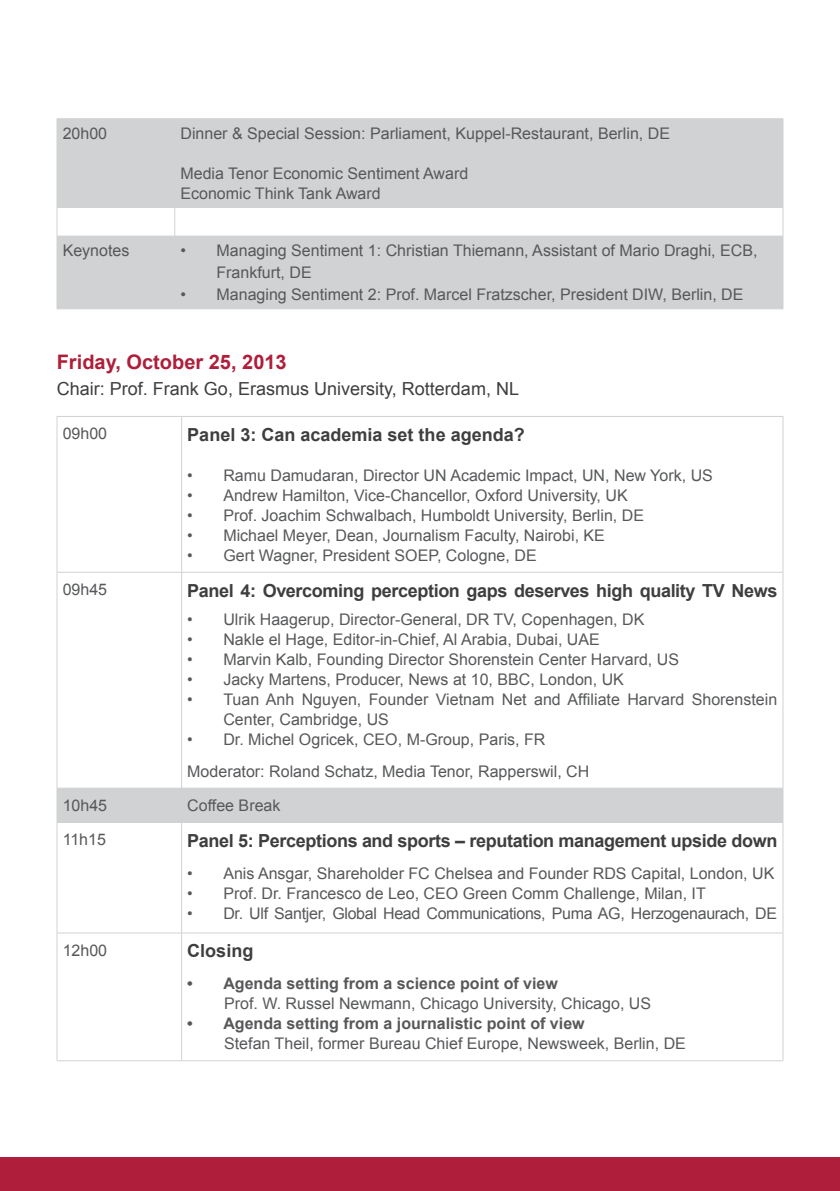
<style>
.page{position:relative;width:840px;height:1191px;background:#fff}
.page>*{position:absolute;margin:0;border:0;box-sizing:border-box;transform-origin:0 0}
.t1{font:700 20px "Arial";color:#af1e3a}
.t2{font:700 18px "Arial";letter-spacing:-.02em;color:#3e3e3f}
.t3{font:18px "Arial";color:#3e3e3f}
.t4{font:700 18px "Arial";color:#3e3e3f}
.t5{font:16px/22px "Arial";color:#57585a}
.t6{font:700 16px "Arial";color:#57585a}
.t7{font:16px "Arial";letter-spacing:-.02em;color:#57585a}
</style>
<div class="page">
<svg style="left:58px;top:119px;width:724px;height:189px;background:#d7d8da"></svg>
<hr style="left:57px;top:118px;width:118px;height:1px;background:#d1d2d4">
<hr style="left:57px;top:119px;width:1px;height:88px;background:#d1d2d4">
<hr style="left:175px;top:118px;width:607px;height:1px;background:#d1d2d4">
<hr style="left:174px;top:119px;width:1px;height:88px;background:#d1d2d4">
<hr style="left:782px;top:119px;width:1px;height:88px;background:#d1d2d4">
<hr style="left:57px;top:207px;width:118px;height:1px;background:#d1d2d4">
<svg style="left:57px;top:208px;width:1px;height:28px"></svg>
<hr style="left:175px;top:207px;width:607px;height:1px;background:#d1d2d4">
<svg style="left:174px;top:208px;width:1px;height:28px"></svg>
<svg style="left:782px;top:208px;width:1px;height:28px"></svg>
<hr style="left:57px;top:236px;width:118px;height:1px;background:#d1d2d4">
<hr style="left:57px;top:236px;width:1px;height:72px;background:#d1d2d4">
<hr style="left:175px;top:236px;width:607px;height:1px;background:#d1d2d4">
<hr style="left:174px;top:236px;width:1px;height:72px;background:#d1d2d4">
<hr style="left:782px;top:236px;width:1px;height:72px;background:#d1d2d4">
<hr style="left:57px;top:308px;width:118px;height:1px;background:#d1d2d4">
<hr style="left:175px;top:308px;width:607px;height:1px;background:#d1d2d4">
<div style="left:58px;top:789px;width:724px;height:33px;background:#d1d2d4"></div>
<hr style="left:57px;top:416px;width:124px;height:1px;background:#d1d2d4">
<hr style="left:57px;top:417px;width:1px;height:155px;background:#d1d2d4">
<hr style="left:181px;top:416px;width:601px;height:1px;background:#d1d2d4">
<hr style="left:181px;top:417px;width:1px;height:155px;background:#d1d2d4">
<hr style="left:782px;top:417px;width:1px;height:155px;background:#d1d2d4">
<hr style="left:57px;top:572px;width:124px;height:1px;background:#d1d2d4">
<hr style="left:57px;top:572px;width:1px;height:216px;background:#d1d2d4">
<hr style="left:181px;top:572px;width:601px;height:1px;background:#d1d2d4">
<hr style="left:181px;top:572px;width:1px;height:216px;background:#d1d2d4">
<hr style="left:782px;top:572px;width:1px;height:216px;background:#d1d2d4">
<hr style="left:57px;top:788px;width:124px;height:1px;background:#d1d2d4">
<hr style="left:57px;top:788px;width:1px;height:34px;background:#d1d2d4">
<hr style="left:181px;top:788px;width:601px;height:1px;background:#d1d2d4">
<hr style="left:181px;top:788px;width:1px;height:34px;background:#d1d2d4">
<hr style="left:782px;top:788px;width:1px;height:34px;background:#d1d2d4">
<hr style="left:57px;top:822px;width:124px;height:1px;background:#d1d2d4">
<hr style="left:57px;top:822px;width:1px;height:110px;background:#d1d2d4">
<hr style="left:181px;top:822px;width:601px;height:1px;background:#d1d2d4">
<hr style="left:181px;top:822px;width:1px;height:110px;background:#d1d2d4">
<hr style="left:782px;top:822px;width:1px;height:110px;background:#d1d2d4">
<hr style="left:57px;top:932px;width:124px;height:1px;background:#d1d2d4">
<hr style="left:57px;top:933px;width:1px;height:127px;background:#d1d2d4">
<hr style="left:181px;top:932px;width:601px;height:1px;background:#d1d2d4">
<hr style="left:181px;top:933px;width:1px;height:127px;background:#d1d2d4">
<hr style="left:782px;top:933px;width:1px;height:127px;background:#d1d2d4">
<hr style="left:57px;top:1060px;width:124px;height:1px;background:#d1d2d4">
<hr style="left:181px;top:1060px;width:601px;height:1px;background:#d1d2d4">
<div style="left:0;top:1157px;width:839px;height:34px;background:#af1e3a"></div>
<p class="t5" style="left:63px;top:122px;width:46px">20h00</p>
<p class="t5" style="left:180px;top:122px;width:491px">Dinner &amp; Special Session: Parliament, Kuppel-Restaurant, Berlin, DE</p>
<p class="t5" style="left:180px;top:162px;width:289px">Media Tenor Economic Sentiment Award</p>
<p class="t5" style="left:180px;top:182px;width:202px">Economic Think Tank Award</p>
<p class="t5" style="left:63px;top:239px;width:68px">Keynotes</p>
<p class="t5" style="left:216px;top:239px;width:542px;text-indent:-36px">• Managing Sentiment 1: Christian Thiemann, Assistant of Mario Draghi, ECB,<br>Frankfurt, DE</p>
<p class="t5" style="left:180px;top:283px;width:564px">• Managing Sentiment 2: Prof. Marcel Fratzscher, President DIW, Berlin, DE</p>
<p class="t1" style="left:57px;top:348px;width:231px">Friday, October 25, 2013</p>
<p class="t3" style="left:57px;top:376px;width:463px">Chair: Prof. Frank Go, Erasmus University, Rotterdam, NL</p>
<p class="t5" style="left:63px;top:423px;width:46px">09h00</p>
<p class="t4" style="left:187px;top:422px;width:339px">Panel 3: Can academia set the agenda?</p>
<p class="t5" style="left:187px;top:464px;width:527px">• Ramu Damudaran, Director UN Academic Impact, UN, New York, US</p>
<p class="t5" style="left:187px;top:484px;width:442px">• Andrew Hamilton, Vice-Chancellor, Oxford University, UK</p>
<p class="t5" style="left:187px;top:504px;width:458px">• Prof. Joachim Schwalbach, Humboldt University, Berlin, DE</p>
<p class="t5" style="left:187px;top:524px;width:419px">• Michael Meyer, Dean, Journalism Faculty, Nairobi, KE</p>
<p class="t5" style="left:187px;top:544px;width:351px">• Gert Wagner, President SOEP, Cologne, DE</p>
<p class="t5" style="left:63px;top:578px;width:46px">09h45</p>
<p class="t2" style="left:187px;top:578px;width:591px">Panel 4: Overcoming perception gaps deserves high quality TV News</p>
<p class="t5" style="left:187px;top:608px;width:458px">• Ulrik Haagerup, Director-General, DR TV, Copenhagen, DK</p>
<p class="t5" style="left:187px;top:628px;width:414px">• Nakle el Hage, Editor-in-Chief, Al Arabia, Dubai, UAE</p>
<p class="t5" style="left:187px;top:648px;width:493px">• Marvin Kalb, Founding Director Shorenstein Center Harvard, US</p>
<p class="t5" style="left:187px;top:668px;width:438px">• Jacky Martens, Producer, News at 10, BBC, London, UK</p>
<p class="t5" style="left:223px;top:689px;width:555px;line-height:20px;text-indent:-36px">• Tuan Anh Nguyen, Founder Vietnam Net and Affiliate Harvard Shorenstein<br>Center, Cambridge, US</p>
<p class="t5" style="left:187px;top:728px;width:359px">• Dr. Michel Ogricek, CEO, M-Group, Paris, FR</p>
<p class="t5" style="left:187px;top:760px;width:403px">Moderator: Roland Schatz, Media Tenor, Rapperswil, CH</p>
<p class="t5" style="left:63px;top:794px;width:46px">10h45</p>
<p class="t5" style="left:187px;top:794px;width:95px">Coffee Break</p>
<p class="t5" style="left:63px;top:828px;width:45px">11h15</p>
<p class="t2" style="left:187px;top:828px;width:591px">Panel 5: Perceptions and sports – reputation management upside down</p>
<p class="t5" style="left:187px;top:862px;width:588px">• Anis Ansgar, Shareholder FC Chelsea and Founder RDS Capital, London, UK</p>
<p class="t5" style="left:187px;top:882px;width:519px">• Prof. Dr. Francesco de Leo, CEO Green Comm Challenge, Milan, IT</p>
<p class="t7" style="left:187px;top:902px;width:591px">• Dr. Ulf Santjer, Global Head Communications, Puma AG, Herzogenaurach, DE</p>
<p class="t5" style="left:63px;top:939px;width:46px">12h00</p>
<p class="t4" style="left:187px;top:938px;width:68px">Closing</p>
<p class="t6" style="left:187px;top:972px;width:372px">• Agenda setting from a science point of view</p>
<p class="t5" style="left:224px;top:992px;width:428px">Prof. W. Russel Newmann, Chicago University, Chicago, US</p>
<p class="t6" style="left:187px;top:1012px;width:398px">• Agenda setting from a journalistic point of view</p>
<p class="t5" style="left:224px;top:1032px;width:463px">Stefan Theil, former Bureau Chief Europe, Newsweek, Berlin, DE</p>
</div>
